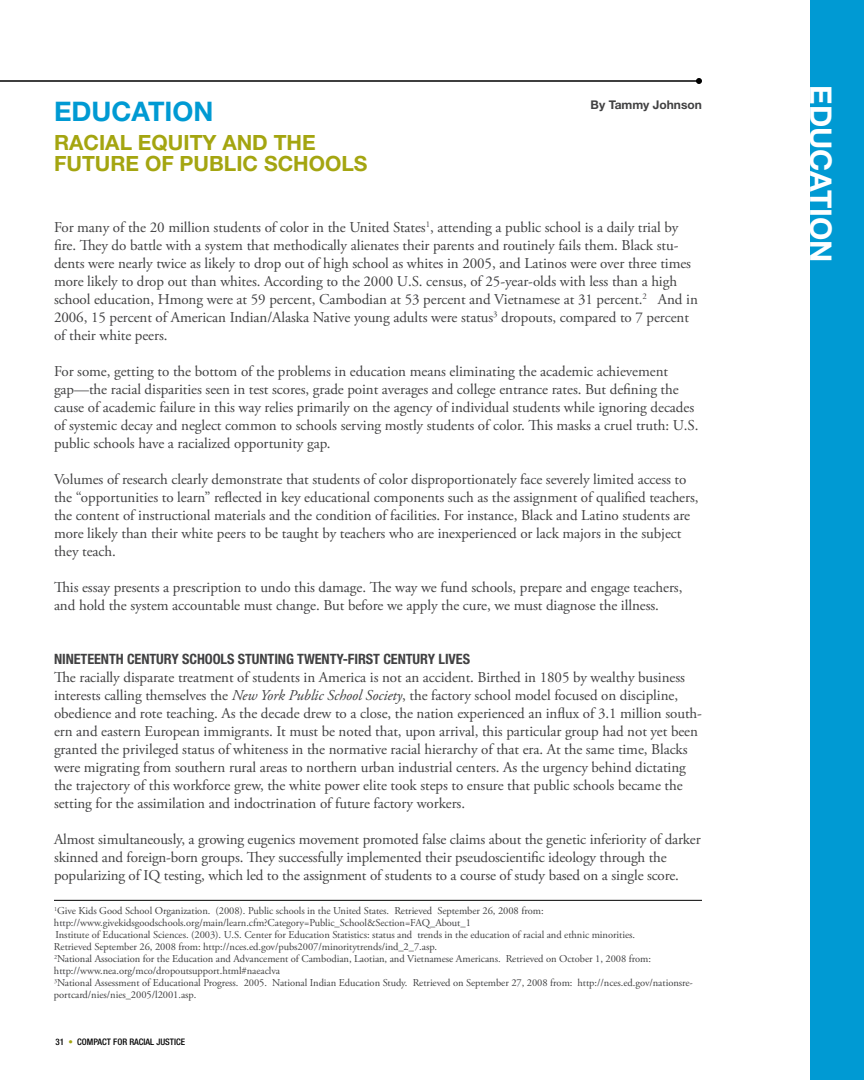
<style>
.page{position:relative;width:864px;height:1080px;background:#fff}
.page>*{position:absolute;margin:0;border:0;box-sizing:border-box;transform-origin:0 0}
.t1{font:700 30px "Helvetica Neue";color:#fff}
.t2{font:700 27px "Helvetica Neue";color:#009ad3}
.t3{font:700 21px/21px "Helvetica Neue";color:#a4a510}
.t4{font:15px/18px "Adobe Garamond Pro";letter-spacing:-.005em;color:#414142}
.t5{font:700 condensed 14.25px "Helvetica Neue";letter-spacing:-.005em;color:#414142}
.t6{font:700 12px "Helvetica Neue";color:#414142}
.t7{font:10.5px/12px "Adobe Garamond Pro";letter-spacing:-.005em;color:#414142}
.t8{font:500 condensed 9px "Helvetica Neue";color:#000}
.s1{font-style:italic}
.s2{color:#a4a510}
</style>
<div class="page">
<hr style="left:0;top:80px;width:699px;height:2px;background:#000">
<svg style="left:696px;top:78px;width:6px;height:6px"></svg>
<div style="left:811px;top:0;width:53px;height:1080px;background:#009ad3"></div>
<hr style="left:54px;top:900px;width:648px;height:1px;background:#000">
<h2 class="t2" style="left:54px;top:94px;width:161px">EDUCATION</h2>
<h3 class="t3" style="left:54px;top:132px;width:315px">RACIAL EQUITY AND THE<br>FUTURE OF PUBLIC SCHOOLS</h3>
<p class="t6" style="left:591px;top:97px;width:113px">BY TAMMY JOHNSON</p>
<p class="t4" style="left:54px;top:219px;width:645px">For many of the 20 million students of color in the United States<sup>1</sup>, attending a public school is a daily trial by fire. They do battle with a system that methodically alienates their parents and routinely fails them. Black stu&shy;dents were nearly twice as likely to drop out of high school as whites in 2005, and Latinos were over three times more likely to drop out than whites. According to the 2000 U.S. census, of 25-year-olds with less than a high school education, Hmong were at 59 percent, Cambodian at 53 percent and Vietnamese at 31 percent.<sup>2</sup> And in 2006, 15 percent of American Indian/Alaska Native young adults were status<sup>3</sup> dropouts, compared to 7 percent of their white peers.</p>
<p class="t4" style="left:54px;top:363px;width:646px">For some, getting to the bottom of the problems in education means eliminating the academic achievement gap—the racial disparities seen in test scores, grade point averages and college entrance rates. But defining the cause of academic failure in this way relies primarily on the agency of individual students while ignoring decades of systemic decay and neglect common to schools serving mostly students of color. This masks a cruel truth: U.S. public schools have a racialized opportunity gap.</p>
<p class="t4" style="left:54px;top:471px;width:646px">Volumes of research clearly demonstrate that students of color disproportionately face severely limited access to the “opportunities to learn” reflected in key educational components such as the assignment of qualified teachers, the content of instructional materials and the condition of facilities. For instance, Black and Latino students are more likely than their white peers to be taught by teachers who are inexperienced or lack majors in the subject they teach.</p>
<p class="t4" style="left:54px;top:579px;width:630px">This essay presents a prescription to undo this damage. The way we fund schools, prepare and engage teachers, and hold the system accountable must change. But before we apply the cure, we must diagnose the illness.</p>
<p class="t5" style="left:54px;top:650px;width:418px">NI NETEENTH CENTURY SCHOOLS STUNTING TWENTY-FI RST CENTURY LIVES</p>
<p class="t4" style="left:54px;top:669px;width:649px">The racially disparate treatment of students in America is not an accident. Birthed in 1805 by wealthy business interests calling themselves the <span class="s1">New York Public School Society</span>, the factory school model focused on discipline, obedience and rote teaching. As the decade drew to a close, the nation experienced an influx of 3.1 million south&shy;ern and eastern European immigrants. It must be noted that, upon arrival, this particular group had not yet been granted the privileged status of whiteness in the normative racial hierarchy of that era. At the same time, Blacks were migrating from southern rural areas to northern urban industrial centers. As the urgency behind dictating the trajectory of this workforce grew, the white power elite took steps to ensure that public schools became the setting for the assimilation and indoctrination of future factory workers.</p>
<p class="t4" style="left:54px;top:831px;width:648px">Almost simultaneously, a growing eugenics movement promoted false claims about the genetic inferiority of darker skinned and foreign-born groups. They successfully implemented their pseudoscientific ideology through the popularizing of IQ testing, which led to the assignment of students to a course of study based on a single score.</p>
<p class="t7" style="left:54px;top:905px;width:640px"><sup>1</sup>Give Kids Good School Organization. (2008). Public schools in the United States. Retrieved September 26, 2008 from: http://www.givekidsgoodschools.org/main/learn.cfm?Category=Public_School&amp;Section=FAQ_About_1<br>Institute of Educational Sciences. (2003). U.S. Center for Education Statistics: status and trends in the education of racial and ethnic minorities.<br>Retrieved September 26, 2008 from: http://nces.ed.gov/pubs2007/minoritytrends/ind_2_7.asp.<br><sup>2</sup>National Association for the Education and Advancement of Cambodian, Laotian, and Vietnamese Americans. Retrieved on October 1, 2008 from: http://www.nea.org/mco/dropoutsupport.html#naeaclva<br><sup>3</sup>National Assessment of Educational Progress. 2005. National Indian Education Study. Retrieved on September 27, 2008 from: http://nces.ed.gov/nationsre&shy;portcard/nies/nies_2005/l2001.asp.</p>
<p class="t8" style="left:55px;top:1036px;width:131px">31 <span class="s2">•</span> COMPACT FOR RACIAL JUSTICE</p>
<h1 class="t1" style="left:839px;top:85px;width:175px;rotate:90deg">EDUCATION</h1>
</div>
